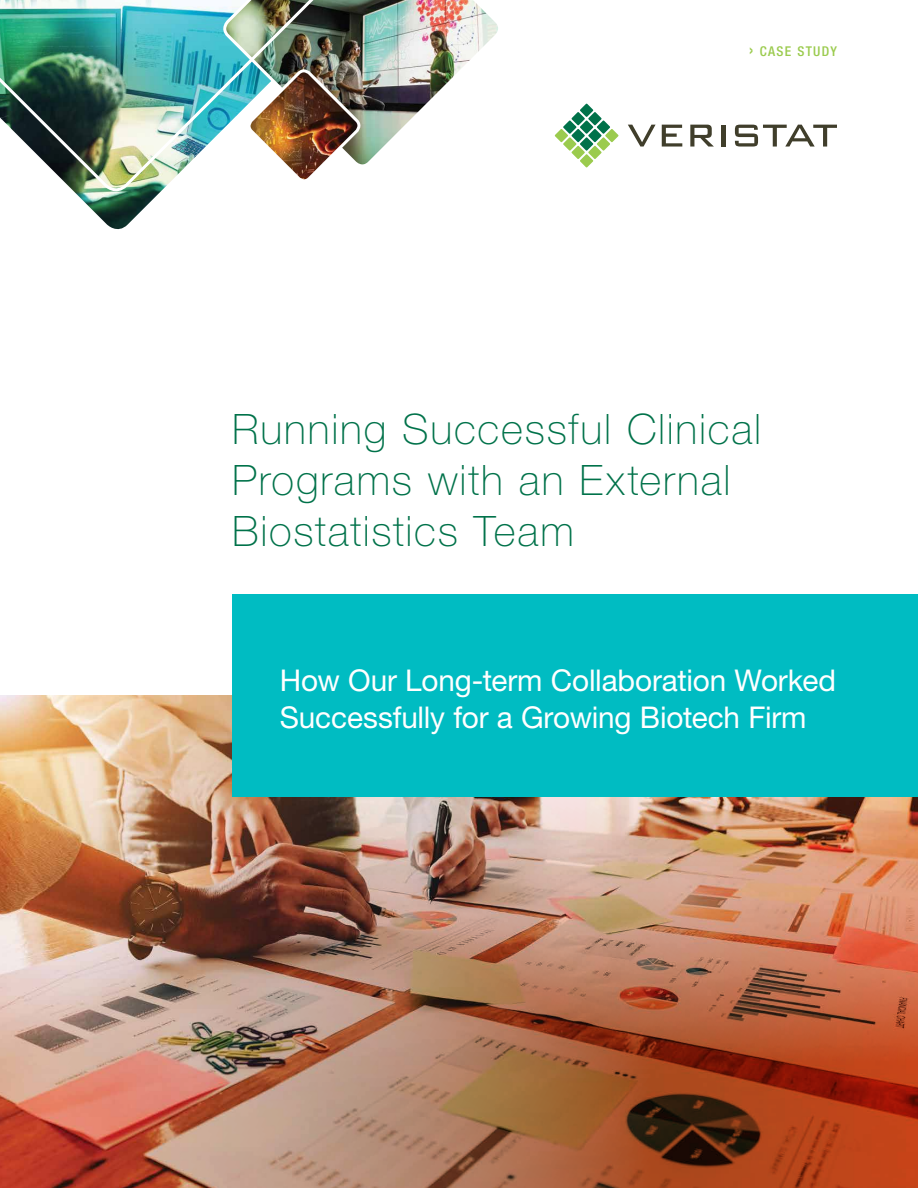
<style>
.page{position:relative;width:918px;height:1188px;background:#fff}
.page>*{position:absolute;margin:0;border:0;box-sizing:border-box;transform-origin:0 0}
.t1{font:100 42px/51px "Helvetica Neue";letter-spacing:.04em;color:#00724a}
.t2{font:30px/37.5px "Helvetica Neue";letter-spacing:-.005em;color:#fff}
.t3{font:500 condensed 13.5px "Helvetica Neue";letter-spacing:.1em;color:#9bcb4e}
.s1{font-size:18px}
</style>
<div class="page">
<img style="left:0;top:695px;width:918px;height:493px">
<div style="left:232px;top:594px;width:686px;height:203px;background:#00bcc2"></div>
<img style="left:78px;top:196px;width:78px;height:34px">
<img style="left:387px;top:0;width:111px;height:143px">
<svg style="left:628px;top:125px;width:28px;height:22px"></svg>
<svg style="left:662px;top:125px;width:20px;height:22px"></svg>
<svg style="left:690px;top:125px;width:24px;height:22px"></svg>
<hr style="left:722px;top:125px;width:4px;height:22px;background:#403e2b">
<svg style="left:735px;top:125px;width:102px;height:22px"></svg>
<svg style="left:555px;top:104px;width:63px;height:63px"></svg>
<img style="left:0;top:0;width:387px;height:196px">
<img style="left:246px;top:68px;width:116px;height:118px">
<p class="t3" style="left:749px;top:43px;width:89px"><span class="s1">›</span> CASE STUDY</p>
<h1 class="t1" style="left:232px;top:404px;width:531px">Running Successful Clinical<br>Programs with an External<br>Biostatistics Team</h1>
<p class="t2" style="left:280px;top:661px;width:558px">How Our Long-term Collaboration Worked<br>Successfully for a Growing Biotech Firm</p>
</div>
